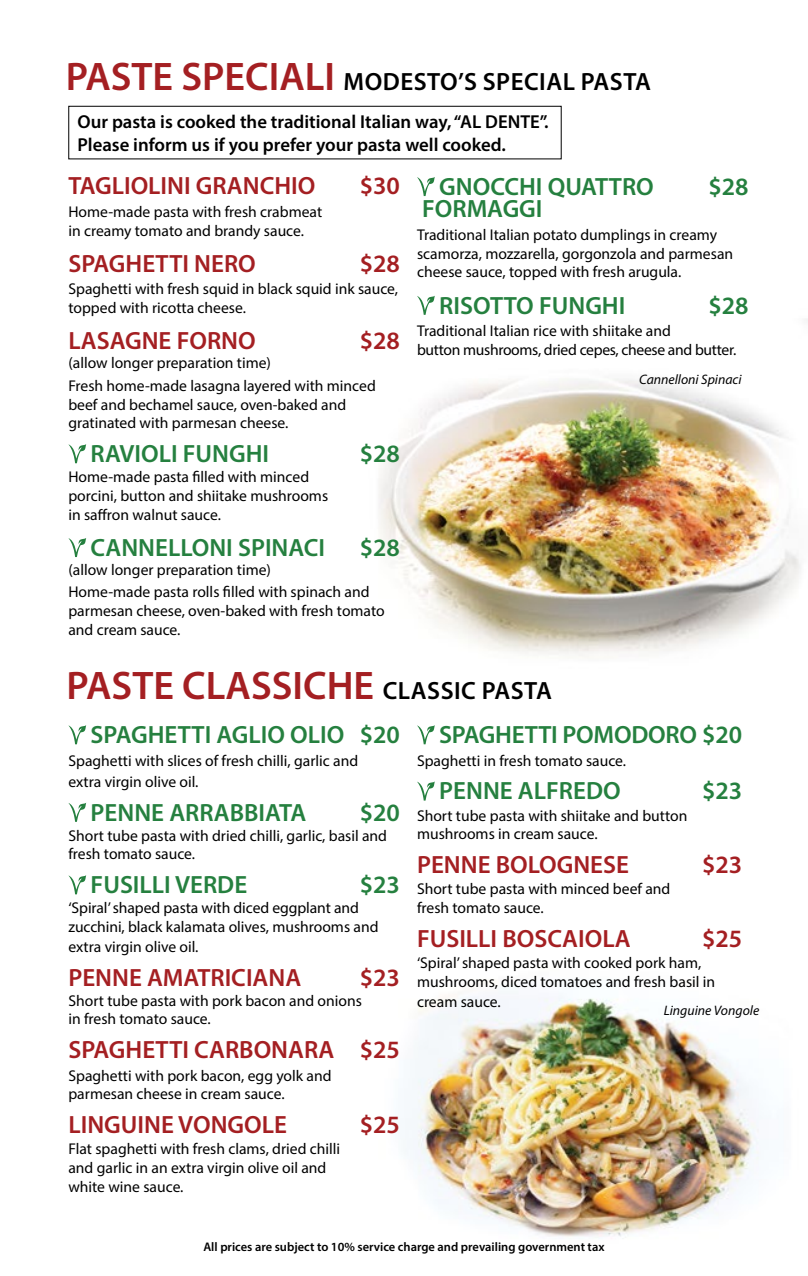
<style>
.page{position:relative;width:808px;height:1276px;background:#fff}
.page>*{position:absolute;margin:0;border:0;box-sizing:border-box;transform-origin:0 0}
.t1{font:600 40px "Myriad Pro";color:#a41f22}
.t2{font:600 25px "Myriad Pro";color:#25803f}
.t3{font:600 25px "Myriad Pro";color:#a41f22}
.t4{font:600 25px "Myriad Pro";letter-spacing:.02em;color:#000}
.t5{font:600 18.75px/22.5px "Myriad Pro";color:#000}
.t6{font:15.62px/18.8px "Myriad Pro";color:#000}
.t7{font:15.62px/18.8px "Myriad Pro";letter-spacing:-.02em;color:#000}
.t8{font:italic 13.75px "Myriad Pro";color:#000}
.t9{font:600 12.5px "Myriad Pro";color:#000}
.s1{font-size:40px;color:#a41f22}
.s2{font-size:25px;color:#000}
</style>
<div class="page">
<img style="left:68px;top:105px;width:740px;height:1132px">
<svg style="left:68px;top:725px;width:18px;height:19px"></svg>
<svg style="left:68px;top:802px;width:18px;height:20px"></svg>
<svg style="left:68px;top:875px;width:18px;height:19px"></svg>
<div style="left:68px;top:106px;width:493px;height:53px;border:1px solid #000"></div>
<svg style="left:68px;top:444px;width:18px;height:19px"></svg>
<svg style="left:68px;top:538px;width:18px;height:19px"></svg>
<svg style="left:417px;top:177px;width:18px;height:19px"></svg>
<svg style="left:417px;top:296px;width:18px;height:19px"></svg>
<svg style="left:417px;top:725px;width:18px;height:19px"></svg>
<svg style="left:417px;top:781px;width:18px;height:19px"></svg>
<h2 class="t4" style="left:66px;top:66px;width:587px"><span class="s1">PASTE SPECIALI</span> MODESTO’S SPECIAL PASTA</h2>
<p class="t5" style="left:77px;top:110px;width:473px">Our pasta is cooked the traditional Italian way, “AL DENTE”.<br>Please inform us if you prefer your pasta well cooked.</p>
<h2 class="t3" style="left:68px;top:170px;width:248px">TAGLIOLINI GRANCHIO</h2>
<h2 class="t3" style="left:360px;top:170px;width:42px">$30</h2>
<p class="t6" style="left:68px;top:202px;width:255px">Home-made pasta with fresh crabmeat in creamy tomato and brandy sauce.</p>
<h2 class="t3" style="left:68px;top:248px;width:189px">SPAGHETTI NERO</h2>
<h2 class="t3" style="left:360px;top:248px;width:42px">$28</h2>
<p class="t6" style="left:68px;top:280px;width:331px">Spaghetti with fresh squid in black squid ink sauce, topped with ricotta cheese.</p>
<h2 class="t3" style="left:68px;top:325px;width:189px">LASAGNE FORNO</h2>
<h2 class="t3" style="left:360px;top:325px;width:42px">$28</h2>
<p class="t6" style="left:68px;top:351px;width:309px;line-height:22.5px">(allow longer preparation time)<br>Fresh home-made lasagna layered with minced</p>
<p class="t6" style="left:68px;top:395px;width:279px">beef and bechamel sauce, oven-baked and gratinated with parmesan cheese.</p>
<h2 class="t2" style="left:91px;top:438px;width:180px">RAVIOLI FUNGHI</h2>
<h2 class="t2" style="left:360px;top:438px;width:42px">$28</h2>
<p class="t6" style="left:68px;top:467px;width:261px">Home-made pasta filled with minced porcini, button and shiitake mushrooms in saffron walnut sauce.</p>
<h2 class="t2" style="left:91px;top:531px;width:236px">CANNELLONI SPINACI</h2>
<h2 class="t2" style="left:360px;top:531px;width:42px">$28</h2>
<p class="t6" style="left:68px;top:558px;width:303px;line-height:22.5px">(allow longer preparation time)<br>Home-made pasta rolls filled with spinach and</p>
<p class="t6" style="left:68px;top:601px;width:318px">parmesan cheese, oven-baked with fresh tomato and cream sauce.</p>
<h2 class="t2" style="left:439px;top:170px;width:216px">GNOCCHI QUATTRO</h2>
<h2 class="t2" style="left:708px;top:170px;width:42px">$28</h2>
<h2 class="t2" style="left:422px;top:193px;width:122px">FORMAGGI</h2>
<p class="t6" style="left:417px;top:225px;width:318px">Traditional Italian potato dumplings in creamy scamorza, mozzarella, gorgonzola and parmesan cheese sauce, topped with fresh arugula.</p>
<h2 class="t2" style="left:439px;top:289px;width:188px">RISOTTO FUNGHI</h2>
<h2 class="t2" style="left:708px;top:289px;width:42px">$28</h2>
<p class="t7" style="left:417px;top:321px;width:321px">Traditional Italian rice with shiitake and<br>button mushrooms, dried cepes, cheese and butter.</p>
<p class="t8" style="left:639px;top:371px;width:104px">Cannelloni Spinaci</p>
<h1 class="t1" style="left:67px;top:660px;width:487px">PASTE CLASSICHE <span class="s2">CLASSIC PASTA</span></h1>
<h2 class="t2" style="left:91px;top:719px;width:311px">SPAGHETTI AGLIO OLIO $20</h2>
<p class="t6" style="left:68px;top:749px;width:291px;line-height:21.2px">Spaghetti with slices of fresh chilli, garlic and extra virgin olive oil.</p>
<h2 class="t2" style="left:91px;top:796px;width:217px">PENNE ARRABBIATA</h2>
<h2 class="t2" style="left:360px;top:796px;width:42px">$20</h2>
<p class="t6" style="left:68px;top:825px;width:320px">Short tube pasta with dried chilli, garlic, basil and fresh tomato sauce.</p>
<h2 class="t2" style="left:91px;top:869px;width:158px">FUSILLI VERDE</h2>
<h2 class="t2" style="left:360px;top:869px;width:42px">$23</h2>
<p class="t6" style="left:68px;top:898px;width:312px;line-height:19.4px">‘Spiral’ shaped pasta with diced eggplant and zucchini, black kalamata olives, mushrooms and extra virgin olive oil.</p>
<h2 class="t3" style="left:68px;top:961px;width:234px">PENNE AMATRICIANA</h2>
<h2 class="t3" style="left:360px;top:961px;width:42px">$23</h2>
<p class="t6" style="left:68px;top:990px;width:295px">Short tube pasta with pork bacon and onions in fresh tomato sauce.</p>
<h2 class="t3" style="left:68px;top:1034px;width:333px">SPAGHETTI CARBONARA $25</h2>
<p class="t6" style="left:68px;top:1065px;width:265px">Spaghetti with pork bacon, egg yolk and parmesan cheese in cream sauce.</p>
<h2 class="t3" style="left:68px;top:1109px;width:220px">LINGUINE VONGOLE</h2>
<h2 class="t3" style="left:360px;top:1109px;width:42px">$25</h2>
<p class="t6" style="left:68px;top:1139px;width:273px">Flat spaghetti with fresh clams, dried chilli and garlic in an extra virgin olive oil and white wine sauce.</p>
<h2 class="t2" style="left:439px;top:719px;width:305px">SPAGHETTI POMODORO $20</h2>
<p class="t6" style="left:417px;top:750px;width:211px">Spaghetti in fresh tomato sauce.</p>
<h2 class="t2" style="left:439px;top:775px;width:183px">PENNE ALFREDO</h2>
<h2 class="t2" style="left:702px;top:775px;width:42px">$23</h2>
<p class="t6" style="left:417px;top:805px;width:272px">Short tube pasta with shiitake and button mushrooms in cream sauce.</p>
<h2 class="t3" style="left:417px;top:849px;width:213px">PENNE BOLOGNESE</h2>
<h2 class="t3" style="left:702px;top:849px;width:42px">$23</h2>
<p class="t6" style="left:417px;top:879px;width:255px">Short tube pasta with minced beef and fresh tomato sauce.</p>
<h2 class="t3" style="left:417px;top:922px;width:215px">FUSILLI BOSCAIOLA</h2>
<h2 class="t3" style="left:702px;top:922px;width:42px">$25</h2>
<p class="t6" style="left:417px;top:953px;width:300px;line-height:19.4px">‘Spiral’ shaped pasta with cooked pork ham, mushrooms, diced tomatoes and fresh basil in cream sauce.</p>
<p class="t8" style="left:664px;top:1002px;width:97px">Linguine Vongole</p>
<p class="t9" style="left:203px;top:1238px;width:403px">All prices are subject to 10% service charge and prevailing government tax</p>
</div>
